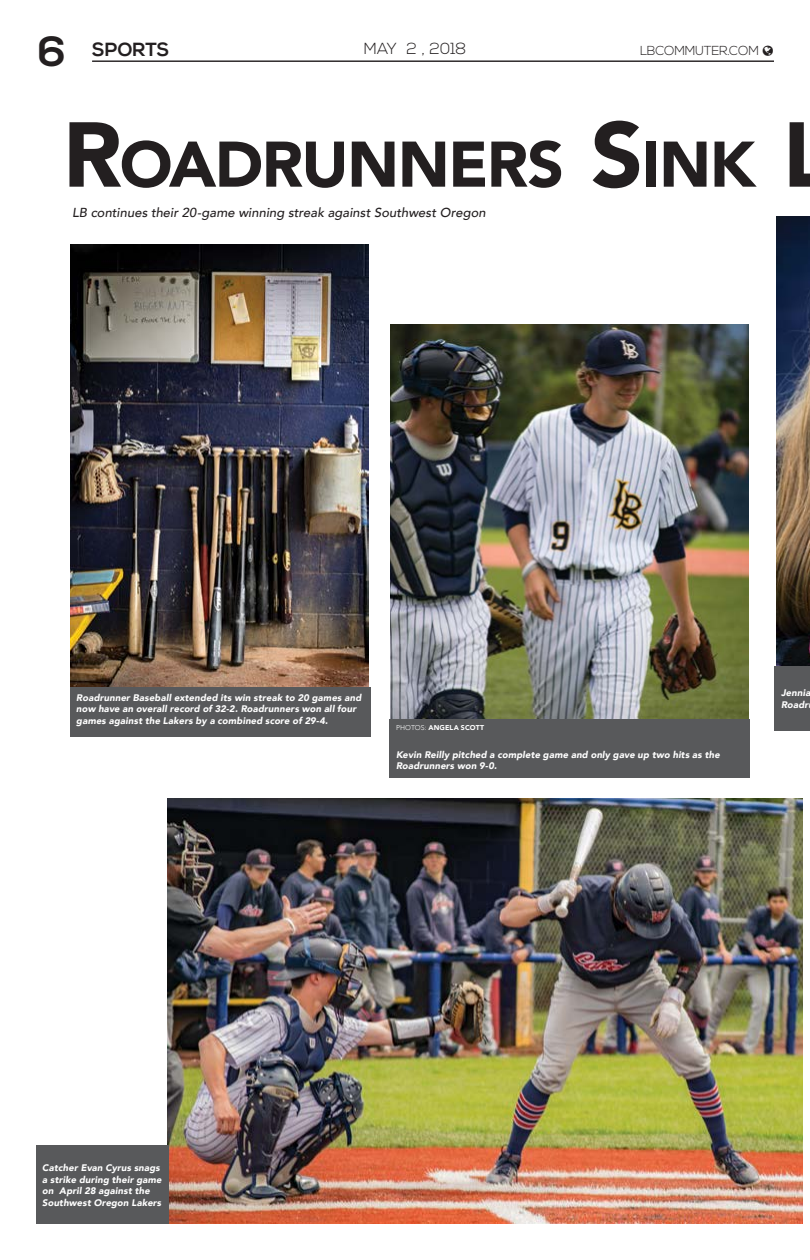
<style>
.page{position:relative;width:810px;height:1260px;background:#fff}
.page>*{position:absolute;margin:0;border:0;box-sizing:border-box;transform-origin:0 0}
.t1{font:900 63.7px "Avenir";letter-spacing:-.02em;color:#231f20}
.t2{font:700 19px "Nexa";color:#231f20}
.t3{font:300 16px "Nexa";color:#231f20}
.t4{font:italic 500 13px "Avenir";letter-spacing:.005em;color:#231f20}
.t5{font:300 13px "Nexa";letter-spacing:-.02em;color:#231f20}
.t6{font:italic 900 9.5px/11.5px "Avenir";letter-spacing:.015em;color:#fff}
.t7{font:900 7px "Avenir";letter-spacing:.02em;color:#fff}
.s1{font-size:42px}
.s2{font-size:91px}
.s3{font-weight:300}
</style>
<div class="page">
<hr style="left:92px;top:61px;width:682px;height:1px;background:#231f20">
<img style="left:390px;top:325px;width:358px;height:394px">
<img style="left:70px;top:245px;width:298px;height:442px">
<img style="left:776px;top:217px;width:34px;height:449px">
<div style="left:70px;top:687px;width:300px;height:49px;background:#58595b"></div>
<div style="left:390px;top:719px;width:360px;height:59px;background:#58595b"></div>
<div style="left:774px;top:666px;width:36px;height:64px;background:#58595b"></div>
<img style="left:167px;top:799px;width:636px;height:424px">
<div style="left:36px;top:1145px;width:133px;height:79px;background:#58595b"></div>
<h2 class="t2" style="left:38px;top:39px;width:133px"><span class="s1">6</span> SPORTS</h2>
<h3 class="t3" style="left:364px;top:40px;width:104px">MAY 2 , 2018</h3>
<h3 class="t5" style="left:640px;top:43px;width:120px">LBCOMMUTER.COM</h3>
<h1 class="t1" style="left:63px;top:110px;width:770px"><span class="s2">R</span>OADRUNNERS <span class="s2">S</span>INK <span class="s2">L</span></h1>
<h3 class="t4" style="left:72px;top:205px;width:415px">LB continues their 20-game winning streak against Southwest Oregon</h3>
<p class="t6" style="left:76px;top:692px;width:287px">Roadrunner Baseball extended its win streak to 20 games and now have an overall record of 32-2. Roadrunners won all four games against the Lakers by a combined score of 29-4.</p>
<p class="t7" style="left:396px;top:722px;width:90px"><span class="s3">PHOTOS:</span> ANGELA SCOTT</p>
<p class="t6" style="left:396px;top:749px;width:325px">Kevin Reilly pitched a complete game and only gave up two hits as the<br>Roadrunners won 9-0.</p>
<p class="t6" style="left:781px;top:687px;width:31px">Jennia<br>Roadr</p>
<p class="t6" style="left:42px;top:1162px;width:121px">Catcher Evan Cyrus snags a strike during their game on April 28 against the<br>Southwest Oregon Lakers</p>
</div>
